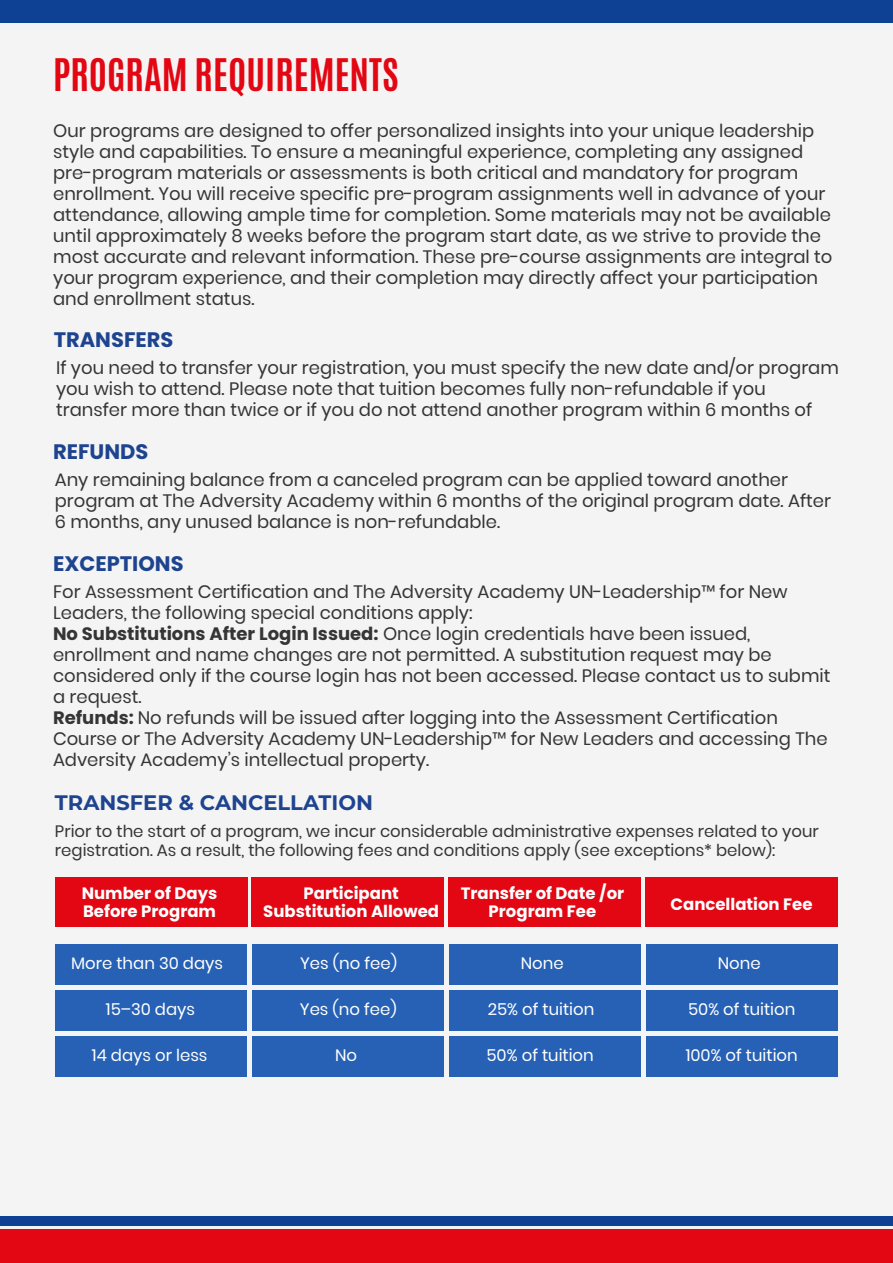
<style>
.page{position:relative;width:893px;height:1263px;background:#f4f4f4}
.page>*{position:absolute;margin:0;border:0;box-sizing:border-box;transform-origin:0 0}
.t1{font:700 37.5px "Antonio";color:#e30613}
.t2{font:700 21px "Poppins";color:#1e4490}
.t3{font:700 21px "Montserrat";color:#1e4490}
.t4{font:18px/21px "Poppins";color:#353535}
.t5{font:16.5px/19.5px "Poppins";color:#353535}
.t6{font:16.5px "Poppins";color:#fff}
.t7{font:700 16.5px/18px "Poppins";color:#fff;text-align:center}
.s1{font-weight:700}
</style>
<div class="page">
<div style="left:0;top:1230px;width:893px;height:33px;background:#e30613"></div>
<div style="left:0;top:1216px;width:893px;height:9px;background:#0e4194"></div>
<div style="left:55px;top:877px;width:192px;height:50px;background:#e30613"></div>
<div style="left:252px;top:877px;width:192px;height:50px;background:#e30613"></div>
<div style="left:449px;top:877px;width:192px;height:50px;background:#e30613"></div>
<div style="left:646px;top:877px;width:192px;height:50px;background:#e30613"></div>
<div style="left:55px;top:944px;width:192px;height:40px;background:#2661b5"></div>
<div style="left:55px;top:990px;width:192px;height:40px;background:#2661b5"></div>
<div style="left:55px;top:1036px;width:192px;height:40px;background:#2661b5"></div>
<div style="left:252px;top:944px;width:192px;height:40px;background:#2661b5"></div>
<div style="left:449px;top:944px;width:191px;height:40px;background:#2661b5"></div>
<div style="left:646px;top:944px;width:191px;height:40px;background:#2661b5"></div>
<div style="left:646px;top:990px;width:191px;height:40px;background:#2661b5"></div>
<div style="left:646px;top:1036px;width:191px;height:40px;background:#2661b5"></div>
<div style="left:449px;top:990px;width:191px;height:40px;background:#2661b5"></div>
<div style="left:449px;top:1036px;width:191px;height:40px;background:#2661b5"></div>
<div style="left:252px;top:990px;width:192px;height:40px;background:#2661b5"></div>
<div style="left:252px;top:1036px;width:192px;height:40px;background:#2661b5"></div>
<div style="left:0;top:0;width:893px;height:22px;background:#0e4194"></div>
<h1 class="t1" style="left:53px;top:46px;width:347px">PROGRAM REQUIREMENTS</h1>
<p class="t4" style="left:53px;top:120px;width:781px">Our programs are designed to offer personalized insights into your unique leadership style and capabilities. To ensure a meaningful experience, completing any assigned pre-program materials or assessments is both critical and mandatory for program enrollment. You will receive specific pre-program assignments well in advance of your attendance, allowing ample time for completion. Some materials may not be available until approximately 8 weeks before the program start date, as we strive to provide the most accurate and relevant information. These pre-course assignments are integral to your program experience, and their completion may directly affect your participation and enrollment status.</p>
<p class="t2" style="left:54px;top:327px;width:121px">TRANSFERS</p>
<p class="t4" style="left:56px;top:357px;width:784px">If you need to transfer your registration, you must specify the new date and/or program you wish to attend. Please note that tuition becomes fully non-refundable if you transfer more than twice or if you do not attend another program within 6 months of</p>
<p class="t2" style="left:53px;top:439px;width:97px">REFUNDS</p>
<p class="t4" style="left:55px;top:469px;width:778px">Any remaining balance from a canceled program can be applied toward another program at The Adversity Academy within 6 months of the original program date. After<br>6 months, any unused balance is non-refundable.</p>
<p class="t2" style="left:53px;top:551px;width:132px">EXCEPTIONS</p>
<p class="t4" style="left:53px;top:582px;width:779px">For Assessment Certification and The Adversity Academy UN-Leadership™ for New Leaders, the following special conditions apply:<br><span class="s1">No Substitutions After Login Issued:</span> Once login credentials have been issued, enrollment and name changes are not permitted. A substitution request may be considered only if the course login has not been accessed. Please contact us to submit a request.<br><span class="s1">Refunds:</span> No refunds will be issued after logging into the Assessment Certification Course or The Adversity Academy UN-Leadership™ for New Leaders and accessing The Adversity Academy’s intellectual property.</p>
<p class="t3" style="left:55px;top:787px;width:320px">TRANSFER &amp; CANCELLATION</p>
<p class="t5" style="left:55px;top:821px;width:765px">Prior to the start of a program, we incur considerable administrative expenses related to your registration. As a result, the following fees and conditions apply (see exceptions* below):</p>
<p class="t7" style="left:82px;top:884px;width:137px;text-align:left">Number of Days<br>Before Program</p>
<p class="t7" style="left:263px;top:884px;width:177px">Participant<br>Substitution Allowed</p>
<p class="t7" style="left:461px;top:884px;width:165px">Transfer of Date /or<br>Program Fee</p>
<p class="t7" style="left:670px;top:895px;width:144px">Cancellation Fee</p>
<p class="t6" style="left:71px;top:953px;width:153px">More than 30 days</p>
<p class="t6" style="left:106px;top:999px;width:91px">15–30 days</p>
<p class="t6" style="left:92px;top:1045px;width:117px">14 days or less</p>
<p class="t6" style="left:300px;top:953px;width:98px">Yes (no fee)</p>
<p class="t6" style="left:521px;top:953px;width:44px">None</p>
<p class="t6" style="left:718px;top:953px;width:44px">None</p>
<p class="t6" style="left:688px;top:999px;width:109px">50% of tuition</p>
<p class="t6" style="left:686px;top:1045px;width:114px">100% of tuition</p>
<p class="t6" style="left:300px;top:999px;width:98px">Yes (no fee)</p>
<p class="t6" style="left:335px;top:1045px;width:24px">No</p>
<p class="t6" style="left:488px;top:999px;width:108px">25% of tuition</p>
<p class="t6" style="left:486px;top:1045px;width:109px">50% of tuition</p>
</div>
